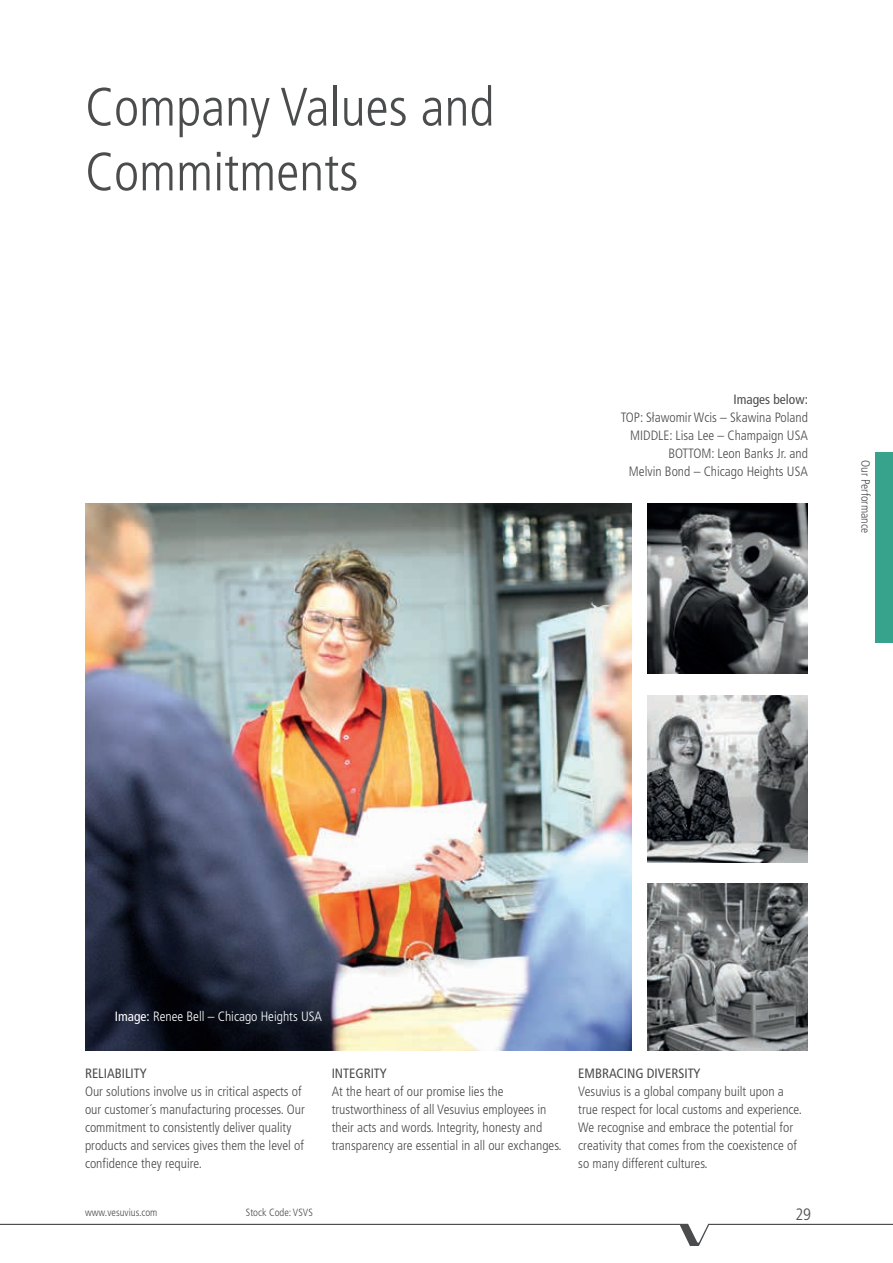
<style>
.page{position:relative;width:893px;height:1263px;background:#fff}
.page>*{position:absolute;margin:0;border:0;box-sizing:border-box;transform-origin:0 0}
.headingLevelOne{font:300 condensed 54px/64.8px "Frutiger LT Std";color:#4b4c4d}
.t1{font:300 condensed 16.5px "Frutiger LT Std";color:#4b4c4d}
.Body{font:300 condensed 13.5px/18px "Frutiger LT Std";color:#4b4c4d}
.headingLevelTwo{font:condensed 13.5px "Frutiger LT Std";color:#4b4c4d}
.Body-2{font:300 condensed 13.5px "Frutiger LT Std";color:#fff}
.Body-3{font:condensed 13.5px "Frutiger LT Std";color:#4b4c4d}
.t2{font:300 condensed 12px "Frutiger LT Std";color:#4b4c4d}
.t3{font:300 condensed 10.5px "Frutiger LT Std";color:#4b4c4d}
.s1{font-weight:400}
</style>
<div class="page">
<svg style="left:0;top:1224px;width:893px;height:22px"></svg>
<div style="left:875px;top:453px;width:18px;height:190px;background:#38a38c"></div>
<img style="left:85px;top:503px;width:546px;height:547px">
<img style="left:648px;top:503px;width:160px;height:171px">
<img style="left:648px;top:883px;width:160px;height:167px">
<img style="left:648px;top:695px;width:160px;height:167px">
<p class="headingLevelOne" style="left:85px;top:75px;width:411px">Company Values and<br>Commitments</p>
<p class="Body-3" style="left:733px;top:392px;width:76px">Images below:</p>
<p class="Body" style="left:621px;top:409px;width:189px">TOP: Sławomir Wcis – Skawina Poland</p>
<p class="Body" style="left:630px;top:427px;width:179px">MIDDLE: Lisa Lee – Champaign USA</p>
<p class="Body" style="left:629px;top:445px;width:181px;text-align:right">BOTTOM: Leon Banks Jr. and<br>Melvin Bond – Chicago Heights USA</p>
<p class="t2" style="left:872px;top:460px;width:75px;rotate:90deg">Our Performance</p>
<p class="Body-2" style="left:115px;top:1009px;width:209px"><span class="s1">Image:</span> Renee Bell – Chicago Heights USA</p>
<p class="headingLevelTwo" style="left:85px;top:1065px;width:63px">RELIABILITY</p>
<p class="Body" style="left:85px;top:1082px;width:221px">Our solutions involve us in critical aspects of our customer´s manufacturing processes. Our commitment to consistently deliver quality products and services gives them the level of confidence they require.</p>
<p class="t3" style="left:85px;top:1206px;width:74px">www.vesuvius.com</p>
<p class="t3" style="left:246px;top:1206px;width:68px">Stock Code: VSVS</p>
<p class="headingLevelTwo" style="left:332px;top:1065px;width:57px">INTEGRITY</p>
<p class="Body" style="left:332px;top:1082px;width:232px">At the heart of our promise lies the trustworthiness of all Vesuvius employees in their acts and words. Integrity, honesty and transparency are essential in all our exchanges.</p>
<p class="headingLevelTwo" style="left:578px;top:1065px;width:124px">EMBRACING DIVERSITY</p>
<p class="Body" style="left:578px;top:1082px;width:225px">Vesuvius is a global company built upon a true respect for local customs and experience.<br>We recognise and embrace the potential for creativity that comes from the coexistence of so many different cultures.</p>
<p class="t1" style="left:795px;top:1205px;width:17px">29</p>
</div>
